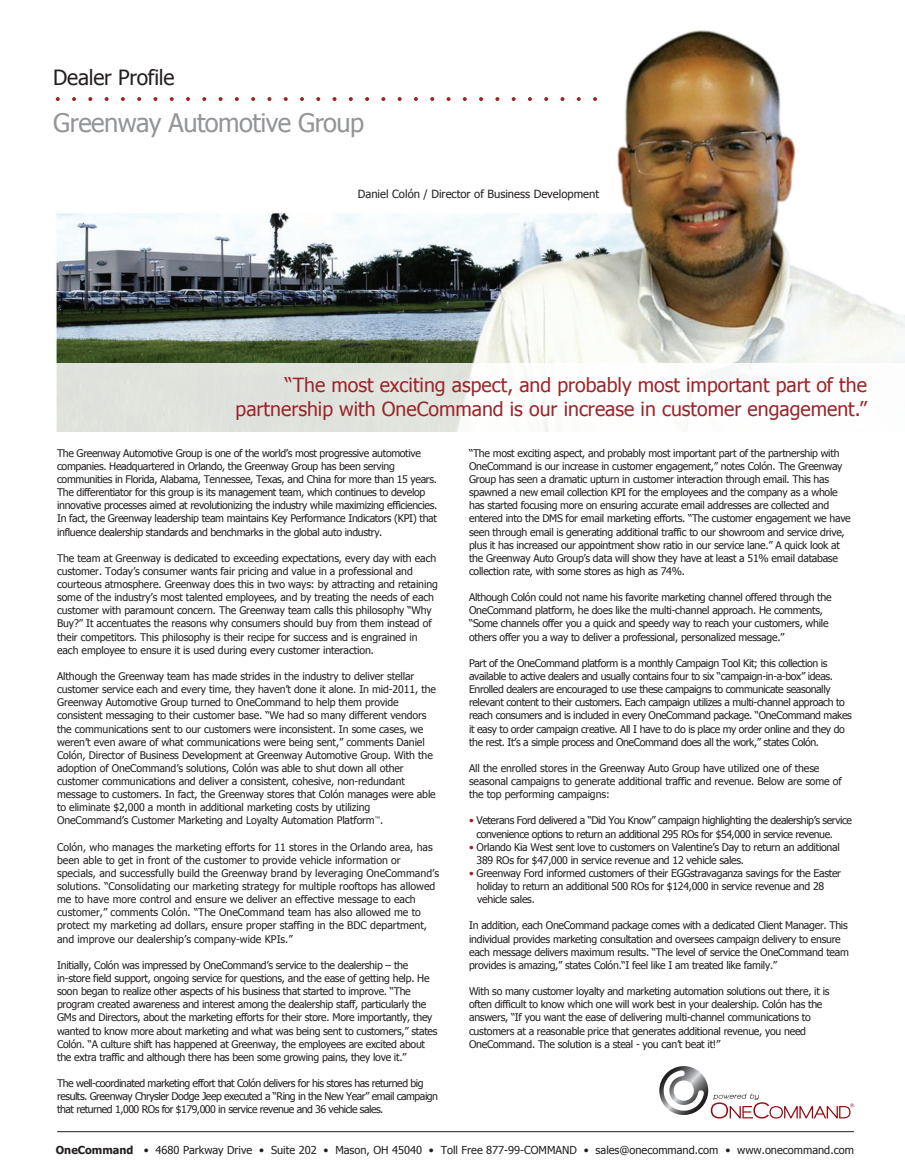
<style>
.page{position:relative;width:905px;height:1175px;background:#fff}
.page>*{position:absolute;margin:0;border:0;box-sizing:border-box;transform-origin:0 0}
.t1{font:25.5px "Tahoma";letter-spacing:-.02em;color:#939598}
.t2{font:21px "Tahoma";letter-spacing:-.01em;color:#231f20}
.t3{font:19.5px/24px "Tahoma";color:#9a262b;text-align:right}
.t4{font:11.25px "Tahoma";color:#231f20}
.t5{font:10.95px "Tahoma";color:#231f20}
.t6{font:10.5px/13.2px "Tahoma";letter-spacing:-.025em;color:#231f20}
.t7{font:10.5px/13.2px "Tahoma";color:#231f20}
.t8{font:10.5px/13.2px "Tahoma";letter-spacing:-.045em;color:#231f20}
.s1{color:#9a262b}
.s2{font-weight:700}
</style>
<div class="page">
<img style="left:55px;top:30px;width:849px;height:333px">
<svg style="left:56px;top:363px;width:695px;height:69px;fill:#e2e5de"></svg>
<svg style="left:56px;top:97px;width:4px;height:4px"></svg>
<svg style="left:72px;top:97px;width:4px;height:4px"></svg>
<svg style="left:88px;top:97px;width:4px;height:4px"></svg>
<svg style="left:105px;top:97px;width:4px;height:4px"></svg>
<svg style="left:121px;top:97px;width:4px;height:4px"></svg>
<svg style="left:137px;top:97px;width:4px;height:4px"></svg>
<svg style="left:153px;top:97px;width:4px;height:4px"></svg>
<svg style="left:170px;top:97px;width:4px;height:4px"></svg>
<svg style="left:186px;top:97px;width:4px;height:4px"></svg>
<svg style="left:202px;top:97px;width:4px;height:4px"></svg>
<svg style="left:218px;top:97px;width:4px;height:4px"></svg>
<svg style="left:235px;top:97px;width:4px;height:4px"></svg>
<svg style="left:251px;top:97px;width:4px;height:4px"></svg>
<svg style="left:267px;top:97px;width:4px;height:4px"></svg>
<svg style="left:284px;top:97px;width:4px;height:4px"></svg>
<svg style="left:300px;top:97px;width:4px;height:4px"></svg>
<svg style="left:316px;top:97px;width:4px;height:4px"></svg>
<svg style="left:332px;top:97px;width:4px;height:4px"></svg>
<svg style="left:349px;top:97px;width:4px;height:4px"></svg>
<svg style="left:365px;top:97px;width:4px;height:4px"></svg>
<svg style="left:381px;top:97px;width:4px;height:4px"></svg>
<svg style="left:397px;top:97px;width:4px;height:4px"></svg>
<svg style="left:414px;top:97px;width:4px;height:4px"></svg>
<svg style="left:430px;top:97px;width:4px;height:4px"></svg>
<svg style="left:446px;top:97px;width:4px;height:4px"></svg>
<svg style="left:463px;top:97px;width:4px;height:4px"></svg>
<svg style="left:479px;top:97px;width:4px;height:4px"></svg>
<svg style="left:495px;top:97px;width:4px;height:4px"></svg>
<svg style="left:511px;top:97px;width:4px;height:4px"></svg>
<svg style="left:528px;top:97px;width:4px;height:4px"></svg>
<svg style="left:544px;top:97px;width:4px;height:4px"></svg>
<svg style="left:560px;top:97px;width:4px;height:4px"></svg>
<svg style="left:576px;top:97px;width:4px;height:4px"></svg>
<svg style="left:593px;top:97px;width:4px;height:4px"></svg>
<svg style="left:659px;top:1066px;width:194px;height:52px"></svg>
<hr style="left:57px;top:1131px;width:796px;height:1px;background:#231f20">
<h2 class="t2" style="left:53px;top:63px;width:123px">Dealer Profile</h2>
<h1 class="t1" style="left:53px;top:106px;width:312px">Greenway Automotive Group</h1>
<p class="t4" style="left:358px;top:187px;width:243px">Daniel Colón / Director of Business Development</p>
<h3 class="t3" style="left:235px;top:372px;width:633px">“The most exciting aspect, and probably most important part of the partnership with OneCommand is our increase in customer engagement.”</h3>
<p class="t6" style="left:57px;top:446px;width:382px">The Greenway Automotive Group is one of the world’s most progressive automotive companies. Headquartered in Orlando, the Greenway Group has been serving communities in Florida, Alabama, Tennessee, Texas, and China for more than 15 years.<br>The differentiator for this group is its management team, which continues to develop innovative processes aimed at revolutionizing the industry while maximizing efficiencies.<br>In fact, the Greenway leadership team maintains Key Performance Indicators (KPI) that influence dealership standards and benchmarks in the global auto industry.</p>
<p class="t6" style="left:57px;top:551px;width:382px">The team at Greenway is dedicated to exceeding expectations, every day with each customer. Today’s consumer wants fair pricing and value in a professional and courteous atmosphere. Greenway does this in two ways: by attracting and retaining some of the industry’s most talented employees, and by treating the needs of each customer with paramount concern. The Greenway team calls this philosophy “Why Buy?” It accentuates the reasons why consumers should buy from them instead of their competitors. This philosophy is their recipe for success and is engrained in each employee to ensure it is used during every customer interaction.</p>
<p class="t6" style="left:57px;top:669px;width:380px">Although the Greenway team has made strides in the industry to deliver stellar customer service each and every time, they haven’t done it alone. In mid-2011, the Greenway Automotive Group turned to OneCommand to help them provide consistent messaging to their customer base. “We had so many different vendors the communications sent to our customers were inconsistent. In some cases, we weren’t even aware of what communications were being sent,” comments Daniel Colón, Director of Business Development at Greenway Automotive Group. With the adoption of OneCommand’s solutions, Colón was able to shut down all other customer communications and deliver a consistent, cohesive, non-redundant message to customers. In fact, the Greenway stores that Colón manages were able to eliminate $2,000 a month in additional marketing costs by utilizing OneCommand’s Customer Marketing and Loyalty Automation Platform<sup>™</sup>.</p>
<p class="t7" style="left:57px;top:839px;width:383px">Colón, who manages the marketing efforts for 11 stores in the Orlando area, has been able to get in front of the customer to provide vehicle information or specials, and successfully build the Greenway brand by leveraging OneCommand’s solutions. “Consolidating our marketing strategy for multiple rooftops has allowed me to have more control and ensure we deliver an effective message to each customer,” comments Colón. “The OneCommand team has also allowed me to protect my marketing ad dollars, ensure proper staffing in the BDC department, and improve our dealership’s company-wide KPIs.”</p>
<p class="t6" style="left:57px;top:958px;width:382px">Initially, Colón was impressed by OneCommand’s service to the dealership – the in-store field support, ongoing service for questions, and the ease of getting help. He soon began to realize other aspects of his business that started to improve. “The program created awareness and interest among the dealership staff, particularly the GMs and Directors, about the marketing efforts for their store. More importantly, they wanted to know more about marketing and what was being sent to customers,” states Colón. “A culture shift has happened at Greenway, the employees are excited about the extra traffic and although there has been some growing pains, they love it.”</p>
<p class="t8" style="left:57px;top:1076px;width:382px">The well-coordinated marketing effort that Colón delivers for his stores has returned big results. Greenway Chrysler Dodge Jeep executed a “Ring in the New Year” email campaign that returned 1,000 ROs for $179,000 in service revenue and 36 vehicle sales.</p>
<p class="t6" style="left:469px;top:446px;width:383px">“The most exciting aspect, and probably most important part of the partnership with OneCommand is our increase in customer engagement,” notes Colón. The Greenway Group has seen a dramatic upturn in customer interaction through email. This has spawned a new email collection KPI for the employees and the company as a whole has started focusing more on ensuring accurate email addresses are collected and entered into the DMS for email marketing efforts. “The customer engagement we have seen through email is generating additional traffic to our showroom and service drive, plus it has increased our appointment show ratio in our service lane.” A quick look at the Greenway Auto Group’s data will show they have at least a 51% email database collection rate, with some stores as high as 74%.</p>
<p class="t6" style="left:469px;top:590px;width:364px">Although Colón could not name his favorite marketing channel offered through the OneCommand platform, he does like the multi-channel approach. He comments, “Some channels offer you a quick and speedy way to reach your customers, while others offer you a way to deliver a professional, personalized message.”</p>
<p class="t6" style="left:469px;top:656px;width:384px">Part of the OneCommand platform is a monthly Campaign Tool Kit; this collection is available to active dealers and usually contains four to six “campaign-in-a-box” ideas.<br>Enrolled dealers are encouraged to use these campaigns to communicate seasonally relevant content to their customers. Each campaign utilizes a multi-channel approach to reach consumers and is included in every OneCommand package. “OneCommand makes it easy to order campaign creative. All I have to do is place my order online and they do the rest. It’s a simple process and OneCommand does all the work,” states Colón.</p>
<p class="t6" style="left:469px;top:761px;width:374px">All the enrolled stores in the Greenway Auto Group have utilized one of these seasonal campaigns to generate additional traffic and revenue. Below are some of the top performing campaigns:</p>
<p class="t6" style="left:476px;top:813px;width:377px;text-indent:-7px"><span class="s1">•</span> Veterans Ford delivered a “Did You Know” campaign highlighting the dealership’s service convenience options to return an additional 295 ROs for $54,000 in service revenue.</p>
<p class="t6" style="left:476px;top:839px;width:365px;text-indent:-8px"><span class="s1">•</span> Orlando Kia West sent love to customers on Valentine’s Day to return an additional<br>389 ROs for $47,000 in service revenue and 12 vehicle sales.</p>
<p class="t6" style="left:477px;top:866px;width:366px;text-indent:-8px"><span class="s1">•</span> Greenway Ford informed customers of their EGGstravaganza savings for the Easter holiday to return an additional 500 ROs for $124,000 in service revenue and 28 vehicle sales.</p>
<p class="t6" style="left:469px;top:918px;width:381px">In addition, each OneCommand package comes with a dedicated Client Manager. This individual provides marketing consultation and oversees campaign delivery to ensure each message delivers maximum results. “The level of service the OneCommand team provides is amazing,” states Colón.“I feel like I am treated like family.”</p>
<p class="t6" style="left:469px;top:984px;width:362px">With so many customer loyalty and marketing automation solutions out there, it is often difficult to know which one will work best in your dealership. Colón has the answers, “If you want the ease of delivering multi-channel communications to customers at a reasonable price that generates additional revenue, you need OneCommand. The solution is a steal - you can’t beat it!”</p>
<p class="t5" style="left:56px;top:1142px;width:799px"><span class="s2">OneCommand</span> • 4680 Parkway Drive • Suite 202 • Mason, OH 45040 • Toll Free 877-99-COMMAND • sales@onecommand.com • www.onecommand.com</p>
</div>
